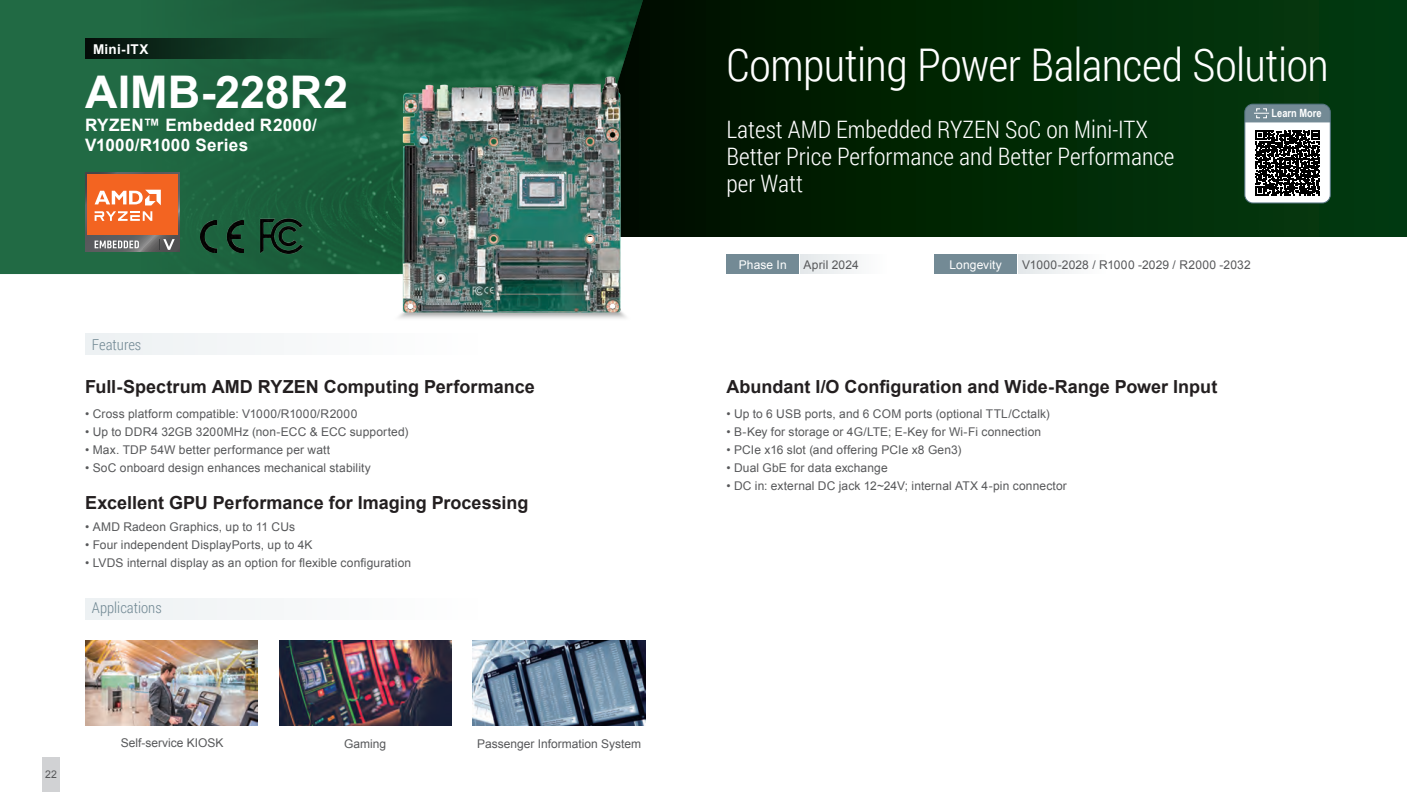
<style>
.page{position:relative;width:1407px;height:792px;background:#fff}
.page>*{position:absolute;margin:0;border:0;box-sizing:border-box;transform-origin:0 0}
.H7{font:300 45px "Roboto Condensed";letter-spacing:-.01em;color:#fff}
.t1{font:700 45px "Arial";color:#fff}
.t2{font:300 24px "Roboto Condensed";color:#fff}
.t3{font:700 18px "Arial";color:#231f20}
.t4{font:700 17.1px/20.5px "Arial";letter-spacing:.015em;color:#fff}
.t5{font:300 15px "Roboto Condensed";color:#738a95}
.t6{font:700 13.5px "Arial";letter-spacing:.02em;color:#fff}
.Body_8{font:12px "Arial";letter-spacing:.01em;color:#57585a}
.h8{font:12px "Arial";color:#57585a}
.t7{font:12px "Arial";letter-spacing:.01em;color:#fff}
.t8{font:700 11.25px "Arial Narrow";color:#fff}
.t9{font:10.65px "Arial";color:#57585a}
</style>
<div class="page">
<svg style="left:646px;top:0;width:760px;height:237px;background:#012705"></svg>
<div style="left:0;top:0;width:137px;height:274px;background:#216a44"></div>
<img style="left:137px;top:0;width:509px;height:274px">
<div style="left:85px;top:38px;width:257px;height:21px;background:linear-gradient(to right,#050f0a,#195937)"></div>
<div style="left:1018px;top:255px;width:88px;height:19px;background:#f1f3f4"></div>
<div style="left:726px;top:255px;width:73px;height:19px;background:#738a95"></div>
<div style="left:799px;top:255px;width:88px;height:19px;background:linear-gradient(to right,#e3e7ea,#fefefe)"></div>
<div style="left:934px;top:255px;width:83px;height:19px;background:#738a95"></div>
<svg style="left:85px;top:172px;width:94px;height:80px;background:#686362"></svg>
<div style="left:87px;top:174px;width:90px;height:61px;background:#f36421"></div>
<svg style="left:95px;top:189px;width:66px;height:16px"></svg>
<svg style="left:95px;top:211px;width:57px;height:10px"></svg>
<svg style="left:159px;top:239px;width:16px;height:11px"></svg>
<svg style="left:95px;top:240px;width:44px;height:8px"></svg>
<div style="left:1244px;top:104px;width:86px;height:99px;border:1px solid #557482;border-radius:8px"></div>
<div style="left:85px;top:598px;width:392px;height:21px;background:#f5f7f8"></div>
<div style="left:85px;top:333px;width:392px;height:22px;background:#f5f7f8"></div>
<img style="left:85px;top:640px;width:173px;height:85px">
<img style="left:279px;top:640px;width:172px;height:85px">
<img style="left:473px;top:640px;width:172px;height:85px">
<img style="left:259px;top:218px;width:44px;height:37px">
<img style="left:200px;top:220px;width:44px;height:32px">
<svg style="left:1244px;top:108px;width:85px;height:95px"></svg>
<img style="left:365px;top:57px;width:329px;height:262px">
<div style="left:43px;top:756px;width:17px;height:35px;background:#d1d2d4"></div>
<h1 class="t6" style="left:93px;top:40px;width:57px">Mini-ITX</h1>
<h2 class="t1" style="left:85px;top:63px;width:264px">AIMB-228R2</h2>
<h3 class="t4" style="left:85px;top:115px;width:233px">RYZEN™ Embedded R2000/<br>V1000/R1000 Series</h3>
<p class="t5" style="left:92px;top:334px;width:51px">Features</p>
<p class="t3" style="left:85px;top:374px;width:451px">Full-Spectrum AMD RYZEN Computing Performance</p>
<p class="Body_8" style="left:85px;top:405px;width:274px">• Cross platform compatible: V1000/R1000/R2000</p>
<p class="Body_8" style="left:85px;top:423px;width:325px">• Up to DDR4 32GB 3200MHz (non-ECC &amp; ECC supported)</p>
<p class="Body_8" style="left:85px;top:441px;width:246px">• Max. TDP 54W better performance per watt</p>
<p class="Body_8" style="left:85px;top:459px;width:287px">• SoC onboard design enhances mechanical stability</p>
<p class="t3" style="left:85px;top:490px;width:445px">Excellent GPU Performance for Imaging Processing</p>
<p class="Body_8" style="left:85px;top:519px;width:211px">• AMD Radeon Graphics, up to 11 CUs</p>
<p class="Body_8" style="left:85px;top:537px;width:229px">• Four independent DisplayPorts, up to 4K</p>
<p class="Body_8" style="left:85px;top:555px;width:327px">• LVDS internal display as an option for flexible configuration</p>
<p class="t5" style="left:92px;top:597px;width:71px">Applications</p>
<p class="t9" style="left:45px;top:766px;width:13px">22</p>
<p class="h8" style="left:121px;top:734px;width:104px">Self-service KIOSK</p>
<p class="h8" style="left:344px;top:735px;width:44px">Gaming</p>
<p class="h8" style="left:477px;top:735px;width:166px">Passenger Information System</p>
<p class="H7" style="left:726px;top:34px;width:603px">Computing Power Balanced Solution</p>
<h6 class="t2" style="left:726px;top:113px;width:423px">Latest AMD Embedded RYZEN SoC on Mini-ITX</h6>
<h6 class="t2" style="left:726px;top:140px;width:449px">Better Price Performance and Better Performance</h6>
<h6 class="t2" style="left:726px;top:167px;width:78px">per Watt</h6>
<p class="t8" style="left:1271px;top:105px;width:52px">Learn More</p>
<p class="t7" style="left:738px;top:256px;width:49px">Phase In</p>
<p class="Body_8" style="left:803px;top:256px;width:57px">April 2024</p>
<p class="t7" style="left:949px;top:256px;width:54px">Longevity</p>
<p class="Body_8" style="left:1022px;top:256px;width:230px">V1000-2028 / R1000 -2029 / R2000 -2032</p>
<p class="t3" style="left:726px;top:374px;width:492px">Abundant I/O Configuration and Wide-Range Power Input</p>
<p class="Body_8" style="left:726px;top:406px;width:325px">• Up to 6 USB ports, and 6 COM ports (optional TTL/Cctalk)</p>
<p class="Body_8" style="left:726px;top:424px;width:316px">• B-Key for storage or 4G/LTE; E-Key for Wi-Fi connection</p>
<p class="Body_8" style="left:726px;top:442px;width:236px">• PCIe x16 slot (and offering PCIe x8 Gen3)</p>
<p class="Body_8" style="left:726px;top:460px;width:163px">• Dual GbE for data exchange</p>
<p class="Body_8" style="left:726px;top:478px;width:342px">• DC in: external DC jack 12~24V; internal ATX 4-pin connector</p>
</div>
